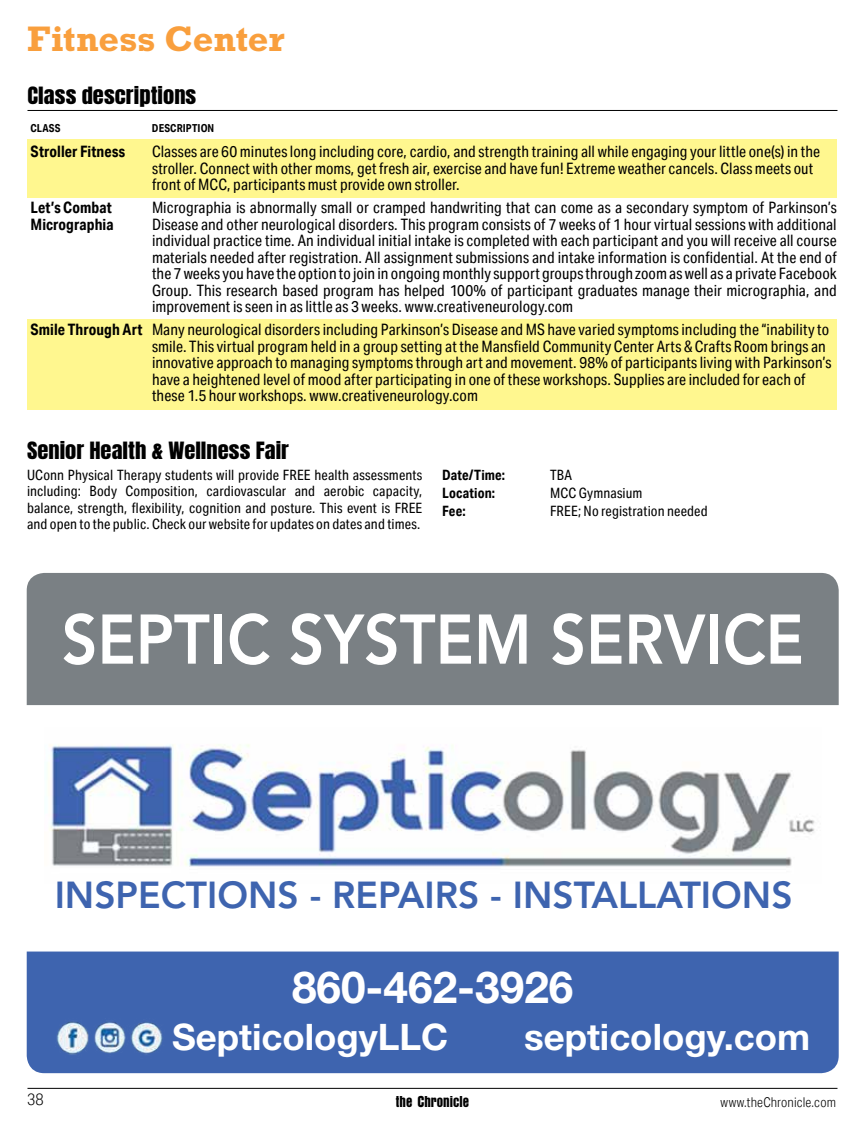
<style>
.page{position:relative;width:864px;height:1134px;background:#fff}
.page>*{position:absolute;margin:0;border:0;box-sizing:border-box;transform-origin:0 0}
.t1{font:800 69.45px "Avenir LT Std";color:#fff;scale:.9 1}
.t2{font:700 44.1px "Helvetica Neue LT Std";color:#fff}
.t3{font:800 37.35px "Avenir LT Std";color:#3e64af}
.t4{font:700 36.6px "Helvetica Neue LT Std";color:#fff}
.t5{font:700 36px "Rockwell Std";color:#f99f3d}
.t6{font:20.25px "Anton";color:#000;scale:1.11 1}
.t7{font:16.5px "Anzeigen Gro";color:#000}
.t8{font:300 16.5px "Aktiv Grotesk Cd";color:#000}
.t9{font:15.75px/16.5px "Aktiv Grotesk Cd";letter-spacing:.005em;color:#000}
.t10{font:700 15.75px "Aktiv Grotesk Cd";letter-spacing:.005em;color:#000}
.t11{font:14.25px/16.5px "Aktiv Grotesk Cd";letter-spacing:.01em;color:#000;text-align:justify}
.t12{font:700 14.25px "Aktiv Grotesk Cd";letter-spacing:.01em;color:#000}
.t13{font:300 13.5px "Aktiv Grotesk Cd";letter-spacing:.01em;color:#000}
.t14{font:700 10.95px "Aktiv Grotesk Cd";letter-spacing:.01em;color:#000}
.s1{font-weight:700}
</style>
<div class="page">
<hr style="left:27px;top:1088px;width:810px;height:1px;background:#000">
<div style="left:27px;top:319px;width:810px;height:90px;background:#fff78f"></div>
<div style="left:27px;top:139px;width:810px;height:59px;background:#fff78f"></div>
<hr style="left:27px;top:110px;width:810px;height:1px;background:#000">
<div style="left:27px;top:573px;width:812px;height:132px;background:#7a8084"></div>
<div style="left:27px;top:952px;width:812px;height:121px;background:#3e64af"></div>
<img style="left:55px;top:1013px;width:110px;height:48px">
<img style="left:49px;top:744px;width:766px;height:123px">
<h3 class="t5" style="left:27px;top:18px;width:259px">Fitness Center</h3>
<p class="t6" style="left:27px;top:85px;width:154px">Class descriptions</p>
<p class="t10" style="left:30px;top:142px;width:96px">Stroller Fitness</p>
<p class="t9" style="left:152px;top:143px;width:670px">Classes are 60 minutes long including core, cardio, and strength training all while engaging your little one(s) in the stroller. Connect with other moms, get fresh air, exercise and have fun! Extreme weather cancels. Class meets out front of MCC, participants must provide own stroller.</p>
<p class="t10" style="left:31px;top:198px;width:83px">Let’s Combat</p>
<p class="t9" style="left:152px;top:199px;width:686px">Micrographia is abnormally small or cramped handwriting that can come as a secondary symptom of Parkinson’s</p>
<p class="t10" style="left:31px;top:214px;width:85px">Micrographia</p>
<p class="t9" style="left:152px;top:216px;width:686px;text-align:justify">Disease and other neurological disorders. This program consists of 7 weeks of 1 hour virtual sessions with additional individual practice time. An individual initial intake is completed with each participant and you will receive all course materials needed after registration. All assignment submissions and intake information is confidential. At the end of the 7 weeks you have the option to join in ongoing monthly support groups through zoom as well as a private Facebook Group. This research based program has helped 100% of participant graduates manage their micrographia, and improvement is seen in as little as 3 weeks. www.creativeneurology.com</p>
<p class="t9" style="left:152px;top:321px;width:681px;text-indent:-121px"><span class="s1">Smile Through Art</span> Many neurological disorders including Parkinson’s Disease and MS have varied symptoms including the “inability to smile. This virtual program held in a group setting at the Mansfield Community Center Arts &amp; Crafts Room brings an innovative approach to managing symptoms through art and movement. 98% of participants living with Parkinson’s have a heightened level of mood after participating in one of these workshops. Supplies are included for each of these 1.5 hour workshops. www.creativeneurology.com</p>
<p class="t6" style="left:27px;top:440px;width:238px">Senior Health &amp; Wellness Fair</p>
<p class="t11" style="left:27px;top:466px;width:397px">UConn Physical Therapy students will provide FREE health assessments including: Body Composition, cardiovascular and aerobic capacity, balance, strength, flexibility, cognition and posture. This event is FREE and open to the public. Check our website for updates on dates and times.</p>
<p class="t12" style="left:442px;top:466px;width:65px">Date/Time:</p>
<p class="t11" style="left:550px;top:466px;width:23px">TBA</p>
<p class="t14" style="left:30px;top:121px;width:32px">CLASS</p>
<p class="t14" style="left:152px;top:121px;width:64px">DESCRIPTION</p>
<p class="t12" style="left:442px;top:484px;width:55px">Location:</p>
<p class="t11" style="left:550px;top:485px;width:94px">MCC Gymnasium</p>
<p class="t12" style="left:442px;top:502px;width:25px">Fee:</p>
<p class="t11" style="left:550px;top:503px;width:159px">FREE; No registration needed</p>
<h1 class="t1" style="left:62px;top:598px;width:826px">SEPTIC SYSTEM SERVICE</h1>
<h3 class="t3" style="left:55px;top:873px;width:739px">INSPECTIONS - REPAIRS - INSTALLATIONS</h3>
<h2 class="t2" style="left:292px;top:960px;width:283px">860-462-3926</h2>
<h3 class="t4" style="left:172px;top:1014px;width:278px">SepticologyLLC</h3>
<h3 class="t4" style="left:524px;top:1014px;width:288px">septicology.com</h3>
<p class="t8" style="left:27px;top:1090px;width:18px">38</p>
<p class="t7" style="left:396px;top:1093px;width:75px">the Chronicle</p>
<p class="t13" style="left:721px;top:1095px;width:117px">www.theChronicle.com</p>
</div>
